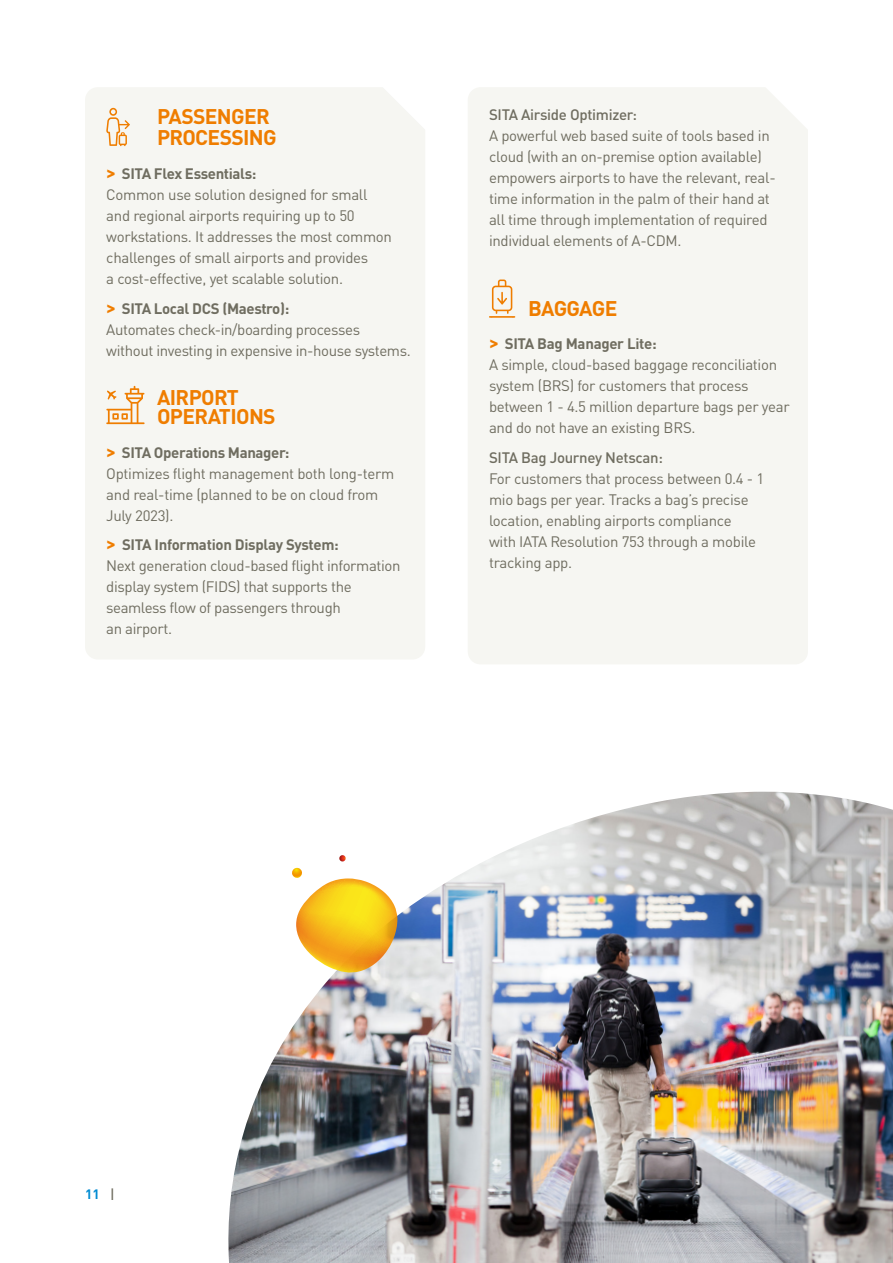
<style>
.page{position:relative;width:893px;height:1263px;background:#fff}
.page>*{position:absolute;margin:0;border:0;box-sizing:border-box;transform-origin:0 0}
.t1{font:700 21px/21px "DIN Pro";letter-spacing:-.03em;color:#ef7d00}
.t2{font:15px/21px "DIN Pro";letter-spacing:-.02em;color:#6f6d60}
.t3{font:500 15px "DIN Pro";letter-spacing:-.02em;color:#6f6d60}
.t4{font:700 13.5px "DIN Pro";color:#008bd2}
.s1{font-weight:700;font-size:18px;color:#ef7d00}
.s2{font-weight:700}
.s3{font-weight:500;color:#6f6d60}
</style>
<div class="page">
<div style="left:85px;top:87px;width:340px;height:572px;background:#f6f6f2;border-radius:13px"></div>
<div style="left:468px;top:87px;width:340px;height:577px;background:#f6f6f2;border-radius:13px"></div>
<svg style="left:106px;top:108px;width:24px;height:38px"></svg>
<svg style="left:106px;top:386px;width:39px;height:38px"></svg>
<svg style="left:489px;top:279px;width:26px;height:39px"></svg>
<svg style="left:383px;top:87px;width:42px;height:42px"></svg>
<svg style="left:766px;top:87px;width:42px;height:42px"></svg>
<img style="left:228px;top:792px;width:665px;height:471px">
<svg style="left:291px;top:868px;width:106px;height:105px"></svg>
<svg style="left:339px;top:855px;width:7px;height:7px"></svg>
<h1 class="t1" style="left:157px;top:104px;width:121px">PASSENGER<br>PROCESSING</h1>
<p class="t2" style="left:106px;top:162px;width:287px"><span class="s1">&gt;</span> <span class="s2">SITA Flex Essentials:<br></span>Common use solution designed for small and regional airports requiring up to 50 workstations. It addresses the most common challenges of small airports and provides<br>a cost-effective, yet scalable solution.</p>
<p class="t2" style="left:106px;top:296px;width:306px"><span class="s1">&gt;</span> <span class="s2">SITA Local DCS (Maestro):<br></span>Automates check-in/boarding processes without investing in expensive in-house systems.</p>
<h1 class="t1" style="left:157px;top:385px;width:120px;line-height:19.5px">AIRPORT<br>OPERATIONS</h1>
<p class="t2" style="left:106px;top:440px;width:289px"><span class="s1">&gt;</span> <span class="s2">SITA Operations Manager:<br></span>Optimizes flight management both long-term and real-time (planned to be on cloud from<br>July 2023).</p>
<p class="t2" style="left:106px;top:533px;width:296px"><span class="s1">&gt;</span> <span class="s2">SITA Information Display System:<br></span>Next generation cloud-based flight information display system (FIDS) that supports the seamless flow of passengers through<br>an airport.</p>
<p class="t3" style="left:489px;top:103px;width:150px">SITA Airside Optimizer:</p>
<p class="t2" style="left:489px;top:123px;width:288px">A powerful web based suite of tools based in cloud (with an on-premise option available) empowers airports to have the relevant, real&shy;time information in the palm of their hand at all time through implementation of required individual elements of A-CDM.</p>
<h1 class="t1" style="left:528px;top:295px;width:91px">BAGGAGE</h1>
<p class="t2" style="left:489px;top:332px;width:302px"><span class="s1">&gt;</span> <span class="s2">SITA Bag Manager Lite:<br></span>A simple, cloud-based baggage reconciliation system (BRS) for customers that process between 1 - 4.5 million departure bags per year and do not have an existing BRS.</p>
<p class="t3" style="left:489px;top:446px;width:175px">SITA Bag Journey Netscan:</p>
<p class="t2" style="left:489px;top:466px;width:277px">For customers that process between 0.4 - 1 mio bags per year. Tracks a bag’s precise location, enabling airports compliance<br>with IATA Resolution 753 through a mobile tracking app.</p>
<p class="t4" style="left:85px;top:1183px;width:31px">11 <span class="s3">|</span></p>
</div>
